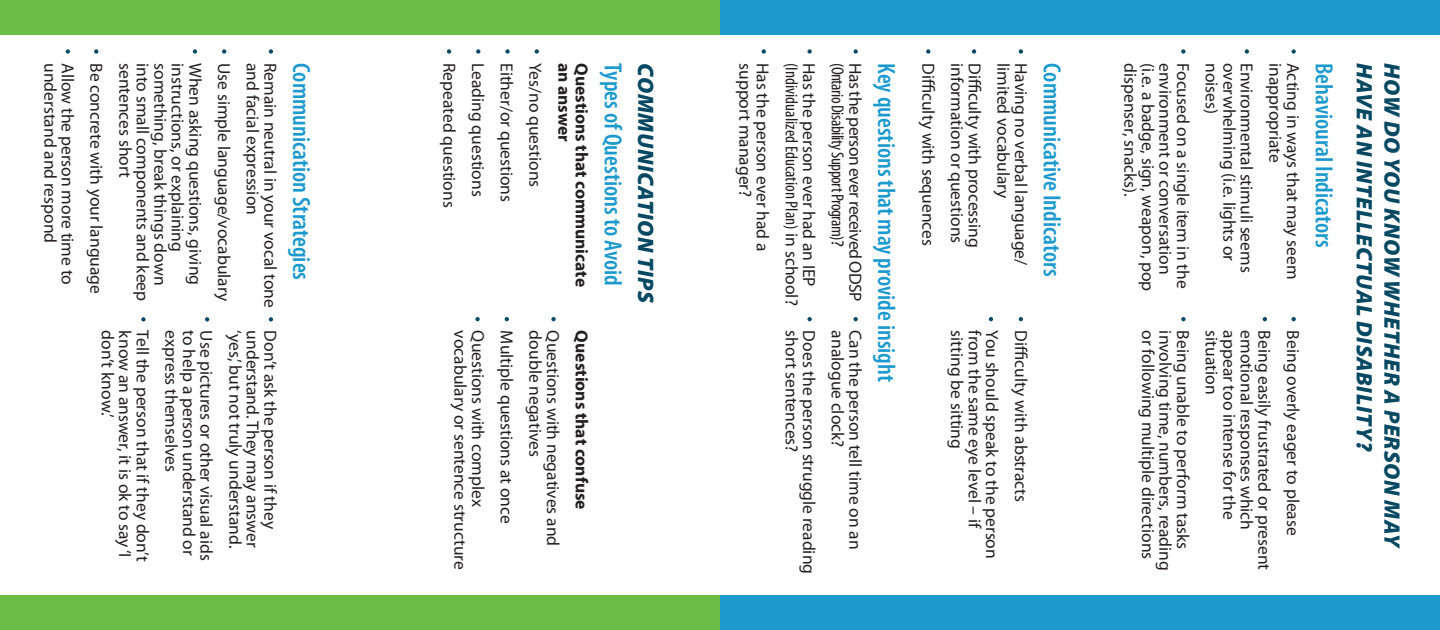
<style>
.page{position:relative;width:1440px;height:630px;background:#fff}
.page>*{position:absolute;margin:0;border:0;box-sizing:border-box;transform-origin:0 0}
.t1{font:600 condensed 25px "Myriad Pro";color:#1c99cd}
.t2{font:italic 900 22.5px "Myriad Pro";letter-spacing:.03em;color:#074862}
.t3{font:17.5px "Myriad Pro";color:#231f20}
.t4{font:700 17.5px "Myriad Pro";color:#231f20}
.t5{font:condensed 17.5px "Myriad Pro";color:#231f20}
.t6{font:condensed 17.5px "Myriad Pro";letter-spacing:-.02em;color:#231f20}
.t7{font:17.5px "Myriad Pro";letter-spacing:-.03em;color:#231f20}
.s1{font-stretch:normal}
</style>
<div class="page">
<div style="left:0;top:0;width:723px;height:35px;background:#6cbd45"></div>
<div style="left:720px;top:0;width:720px;height:35px;background:#1c99cd"></div>
<div style="left:0;top:595px;width:723px;height:35px;background:#6cbd45"></div>
<div style="left:720px;top:595px;width:720px;height:35px;background:#1c99cd"></div>
<svg style="left:1291px;top:49px;width:5px;height:5px"></svg>
<svg style="left:1019px;top:49px;width:4px;height:5px"></svg>
<svg style="left:1291px;top:317px;width:5px;height:4px"></svg>
<svg style="left:1263px;top:317px;width:4px;height:4px"></svg>
<svg style="left:1181px;top:317px;width:5px;height:4px"></svg>
<svg style="left:1019px;top:317px;width:4px;height:4px"></svg>
<svg style="left:989px;top:317px;width:4px;height:4px"></svg>
<svg style="left:1245px;top:49px;width:4px;height:5px"></svg>
<svg style="left:972px;top:49px;width:4px;height:5px"></svg>
<svg style="left:926px;top:49px;width:4px;height:5px"></svg>
<svg style="left:854px;top:49px;width:4px;height:5px"></svg>
<svg style="left:535px;top:49px;width:4px;height:5px"></svg>
<svg style="left:551px;top:317px;width:5px;height:4px"></svg>
<svg style="left:269px;top:49px;width:4px;height:5px"></svg>
<svg style="left:269px;top:317px;width:4px;height:5px"></svg>
<svg style="left:476px;top:49px;width:4px;height:5px"></svg>
<svg style="left:475px;top:317px;width:5px;height:4px"></svg>
<svg style="left:193px;top:49px;width:4px;height:5px"></svg>
<svg style="left:94px;top:49px;width:4px;height:5px"></svg>
<svg style="left:66px;top:49px;width:4px;height:5px"></svg>
<svg style="left:854px;top:317px;width:4px;height:4px"></svg>
<svg style="left:807px;top:49px;width:5px;height:5px"></svg>
<svg style="left:505px;top:49px;width:5px;height:5px"></svg>
<svg style="left:505px;top:317px;width:4px;height:4px"></svg>
<svg style="left:222px;top:49px;width:4px;height:5px"></svg>
<svg style="left:205px;top:317px;width:4px;height:5px"></svg>
<svg style="left:141px;top:317px;width:5px;height:5px"></svg>
<svg style="left:447px;top:49px;width:4px;height:5px"></svg>
<svg style="left:807px;top:317px;width:5px;height:4px"></svg>
<svg style="left:762px;top:49px;width:4px;height:5px"></svg>
<svg style="left:1181px;top:49px;width:5px;height:5px"></svg>
<p class="t3" style="left:61px;top:63px;width:182px;rotate:90deg">understand and respond</p>
<p class="t3" style="left:79px;top:63px;width:223px;rotate:90deg">Allow the person more time to</p>
<p class="t3" style="left:107px;top:63px;width:233px;rotate:90deg">Be concrete with your language</p>
<p class="t3" style="left:136px;top:63px;width:116px;rotate:90deg">sentences short</p>
<p class="t3" style="left:154px;top:63px;width:240px;rotate:90deg">into small components and keep</p>
<p class="t3" style="left:171px;top:63px;width:224px;rotate:90deg">something, break things down</p>
<p class="t3" style="left:189px;top:63px;width:191px;rotate:90deg">instructions, or explaining</p>
<p class="t3" style="left:206px;top:63px;width:224px;rotate:90deg">When asking questions, giving</p>
<p class="t3" style="left:235px;top:63px;width:240px;rotate:90deg">Use simple language/vocabulary</p>
<p class="t3" style="left:264px;top:63px;width:153px;rotate:90deg">and facial expression</p>
<p class="t3" style="left:281px;top:63px;width:246px;rotate:90deg">Remain neutral in your vocal tone</p>
<p class="t3" style="left:118px;top:330px;width:88px;rotate:90deg">don’t know.’</p>
<p class="t3" style="left:136px;top:330px;width:229px;rotate:90deg">know an answer, it is ok to say ‘I</p>
<p class="t3" style="left:153px;top:330px;width:232px;rotate:90deg">Tell the person that if they don’t</p>
<p class="t3" style="left:182px;top:330px;width:143px;rotate:90deg">express themselves</p>
<p class="t3" style="left:200px;top:330px;width:227px;rotate:90deg">to help a person understand or</p>
<p class="t3" style="left:217px;top:330px;width:232px;rotate:90deg">Use pictures or other visual aids</p>
<p class="t3" style="left:246px;top:330px;width:219px;rotate:90deg">‘yes,’ but not truly understand.</p>
<p class="t3" style="left:263px;top:330px;width:219px;rotate:90deg">understand. They may answer</p>
<p class="t3" style="left:281px;top:330px;width:200px;rotate:90deg">Don’t ask the person if they</p>
<p class="t3" style="left:460px;top:63px;width:146px;rotate:90deg">Repeated questions</p>
<p class="t3" style="left:489px;top:63px;width:135px;rotate:90deg">Leading questions</p>
<p class="t3" style="left:518px;top:63px;width:141px;rotate:90deg">Either/or questions</p>
<p class="t3" style="left:546px;top:63px;width:126px;rotate:90deg">Yes/no questions</p>
<p class="t4" style="left:576px;top:63px;width:81px;rotate:90deg">an answer</p>
<p class="t4" style="left:593px;top:63px;width:225px;rotate:90deg">Questions that communicate</p>
<h1 class="t1" style="left:317px;top:63px;width:219px;rotate:90deg">Communication Strategies</h1>
<h1 class="t1" style="left:628px;top:63px;width:224px;rotate:90deg">Types of Questions to Avoid</h1>
<p class="t2" style="left:661px;top:63px;width:241px;rotate:90deg">COMMUNICATION TIPS</p>
<h1 class="t1" style="left:902px;top:63px;width:320px;rotate:90deg">Key questions that may provide insight</h1>
<p class="t3" style="left:939px;top:63px;width:184px;rotate:90deg">Difficulty with sequences</p>
<p class="t3" style="left:968px;top:63px;width:182px;rotate:90deg">information or questions</p>
<p class="t3" style="left:985px;top:63px;width:186px;rotate:90deg">Difficulty with processing</p>
<p class="t3" style="left:1014px;top:63px;width:137px;rotate:90deg">limited vocabulary</p>
<p class="t3" style="left:1032px;top:63px;width:204px;rotate:90deg">Having no verbal language/</p>
<h1 class="t1" style="left:1068px;top:63px;width:215px;rotate:90deg">Communicative Indicators</h1>
<h1 class="t1" style="left:1340px;top:63px;width:186px;rotate:90deg">Behavioural Indicators</h1>
<p class="t2" style="left:1379px;top:63px;width:390px;rotate:90deg">HAVE AN INTELLECTUAL DISABILITY?</p>
<p class="t2" style="left:1407px;top:63px;width:487px;rotate:90deg">HOW DO YOU KNOW WHETHER A PERSON MAY</p>
<p class="t3" style="left:1141px;top:63px;width:135px;rotate:90deg">dispenser, snacks).</p>
<p class="t3" style="left:1159px;top:63px;width:230px;rotate:90deg">(i.e. a badge, sign, weapon, pop</p>
<p class="t3" style="left:1176px;top:63px;width:213px;rotate:90deg">environment or conversation</p>
<p class="t3" style="left:1194px;top:63px;width:227px;rotate:90deg">Focused on a single item in the</p>
<p class="t3" style="left:1223px;top:63px;width:53px;rotate:90deg">noises)</p>
<p class="t3" style="left:1240px;top:63px;width:200px;rotate:90deg">overwhelming (i.e. lights or</p>
<p class="t3" style="left:1258px;top:63px;width:211px;rotate:90deg">Environmental stimuli seems</p>
<p class="t3" style="left:1286px;top:63px;width:101px;rotate:90deg">inappropriate</p>
<p class="t3" style="left:1304px;top:63px;width:218px;rotate:90deg">Acting in ways that may seem</p>
<p class="t3" style="left:756px;top:63px;width:136px;rotate:90deg">support manager?</p>
<p class="t3" style="left:774px;top:63px;width:190px;rotate:90deg">Has the person ever had a</p>
<p class="t5" style="left:802px;top:63px;width:244px;rotate:90deg">(Individualized Education Plan) <span class="s1">in school?</span></p>
<p class="t3" style="left:820px;top:63px;width:225px;rotate:90deg">Has the person ever had an IEP</p>
<p class="t6" style="left:848px;top:63px;width:186px;rotate:90deg">(Ontario Disability Support Program)<span class="s1">?</span></p>
<p class="t7" style="left:866px;top:63px;width:240px;rotate:90deg">Has the person ever received ODSP</p>
<p class="t3" style="left:471px;top:330px;width:241px;rotate:90deg">vocabulary or sentence structure</p>
<p class="t3" style="left:489px;top:330px;width:178px;rotate:90deg">Questions with complex</p>
<p class="t3" style="left:517px;top:330px;width:195px;rotate:90deg">Multiple questions at once</p>
<p class="t3" style="left:546px;top:330px;width:128px;rotate:90deg">double negatives</p>
<p class="t3" style="left:564px;top:330px;width:217px;rotate:90deg">Questions with negatives and</p>
<p class="t4" style="left:593px;top:330px;width:181px;rotate:90deg">Questions that confuse</p>
<p class="t3" style="left:968px;top:330px;width:120px;rotate:90deg">sitting be sitting</p>
<p class="t3" style="left:985px;top:330px;width:200px;rotate:90deg">from the same eye level – if</p>
<p class="t3" style="left:1003px;top:330px;width:230px;rotate:90deg">You should speak to the person</p>
<p class="t3" style="left:1032px;top:330px;width:173px;rotate:90deg">Difficulty with abstracts</p>
<p class="t3" style="left:802px;top:330px;width:123px;rotate:90deg">short sentences?</p>
<p class="t3" style="left:820px;top:330px;width:245px;rotate:90deg">Does the person struggle reading</p>
<p class="t3" style="left:849px;top:330px;width:118px;rotate:90deg">analogue clock?</p>
<p class="t3" style="left:866px;top:330px;width:220px;rotate:90deg">Can the person tell time on an</p>
<p class="t3" style="left:1159px;top:330px;width:230px;rotate:90deg">or following multiple directions</p>
<p class="t3" style="left:1176px;top:330px;width:242px;rotate:90deg">involving time, numbers, reading</p>
<p class="t3" style="left:1194px;top:330px;width:220px;rotate:90deg">Being unable to perform tasks</p>
<p class="t3" style="left:1223px;top:330px;width:66px;rotate:90deg">situation</p>
<p class="t3" style="left:1240px;top:330px;width:191px;rotate:90deg">appear too intense for the</p>
<p class="t3" style="left:1258px;top:330px;width:201px;rotate:90deg">emotional responses which</p>
<p class="t3" style="left:1275px;top:330px;width:241px;rotate:90deg">Being easily frustrated or present</p>
<p class="t3" style="left:1304px;top:330px;width:207px;rotate:90deg">Being overly eager to please</p>
</div>
